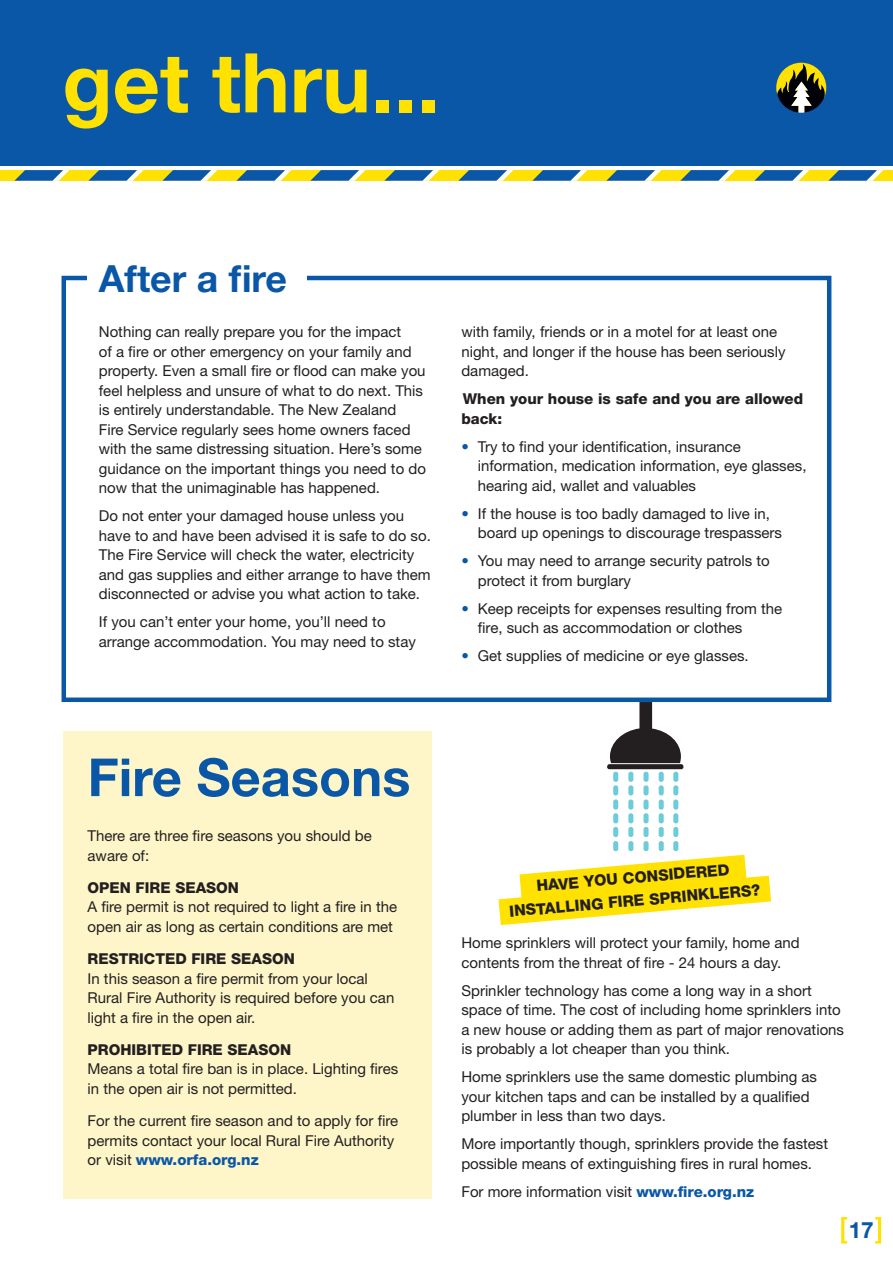
<style>
.page{position:relative;width:893px;height:1263px;background:#fff}
.page>*{position:absolute;margin:0;border:0;box-sizing:border-box;transform-origin:0 0}
.t1{font:700 82.5px "Helvetica Neue LT Std";color:#ffe201}
.t2{font:700 52.5px "Helvetica Neue LT Std";color:#0a57a7}
.t3{font:700 37.5px "Helvetica Neue LT Std";color:#0a57a7}
.t4{font:700 22.5px "Helvetica Neue LT Std";color:#0a57a7}
.Body_Copy{font:800 15.6px "Helvetica Neue LT Std";color:#231f20}
.t5{font:15px/19.5px "Helvetica Neue LT Std";color:#231f20}
.t6{font:800 15px/19.5px "Helvetica Neue LT Std";color:#231f20}
.s1{color:#0a57a7}
.s2{font-weight:800}
.s3{font-weight:800;color:#0a57a7}
</style>
<div class="page">
<div style="left:0;top:170px;width:893px;height:11px;background:#ffe201"></div>
<svg style="left:14px;top:170px;width:55px;height:11px"></svg>
<svg style="left:88px;top:170px;width:55px;height:11px"></svg>
<svg style="left:162px;top:170px;width:55px;height:11px"></svg>
<svg style="left:236px;top:170px;width:55px;height:11px"></svg>
<svg style="left:310px;top:170px;width:574px;height:11px"></svg>
<div style="left:0;top:0;width:893px;height:166px;background:#0a57a7"></div>
<div style="left:64px;top:731px;width:368px;height:468px;background:#fef6c9"></div>
<div style="left:62px;top:276px;width:769px;height:426px;border:4px solid #0a57a7"></div>
<div style="left:87px;top:255px;width:219px;height:48px;background:#fff"></div>
<svg style="left:841px;top:1217px;width:6px;height:26px"></svg>
<svg style="left:875px;top:1217px;width:6px;height:26px"></svg>
<svg style="left:610px;top:702px;width:71px;height:61px"></svg>
<div style="left:607px;top:764px;width:76px;height:5px;background:#231f20;border-radius:2px"></div>
<div style="left:613px;top:772px;width:5px;height:10px;background:#6cccdc;border-radius:2px"></div>
<div style="left:613px;top:813px;width:5px;height:10px;background:#6cccdc;border-radius:2px"></div>
<div style="left:613px;top:785px;width:5px;height:10px;background:#6cccdc;border-radius:2px"></div>
<div style="left:613px;top:827px;width:5px;height:10px;background:#6cccdc;border-radius:2px"></div>
<div style="left:613px;top:799px;width:5px;height:11px;background:#6cccdc;border-radius:2px"></div>
<div style="left:613px;top:841px;width:5px;height:10px;background:#6cccdc;border-radius:2px"></div>
<div style="left:628px;top:772px;width:5px;height:10px;background:#6cccdc;border-radius:2px"></div>
<div style="left:628px;top:813px;width:5px;height:10px;background:#6cccdc;border-radius:2px"></div>
<div style="left:628px;top:785px;width:5px;height:10px;background:#6cccdc;border-radius:2px"></div>
<div style="left:628px;top:827px;width:5px;height:10px;background:#6cccdc;border-radius:2px"></div>
<div style="left:628px;top:799px;width:5px;height:11px;background:#6cccdc;border-radius:2px"></div>
<div style="left:628px;top:841px;width:5px;height:10px;background:#6cccdc;border-radius:2px"></div>
<div style="left:643px;top:772px;width:6px;height:10px;background:#6cccdc;border-radius:2px"></div>
<div style="left:643px;top:813px;width:6px;height:10px;background:#6cccdc;border-radius:2px"></div>
<div style="left:643px;top:785px;width:6px;height:10px;background:#6cccdc;border-radius:2px"></div>
<div style="left:643px;top:827px;width:6px;height:10px;background:#6cccdc;border-radius:2px"></div>
<div style="left:643px;top:799px;width:6px;height:11px;background:#6cccdc;border-radius:2px"></div>
<div style="left:643px;top:841px;width:6px;height:10px;background:#6cccdc;border-radius:2px"></div>
<div style="left:659px;top:772px;width:5px;height:10px;background:#6cccdc;border-radius:2px"></div>
<div style="left:659px;top:813px;width:5px;height:10px;background:#6cccdc;border-radius:2px"></div>
<div style="left:659px;top:785px;width:5px;height:10px;background:#6cccdc;border-radius:2px"></div>
<div style="left:659px;top:827px;width:5px;height:10px;background:#6cccdc;border-radius:2px"></div>
<div style="left:659px;top:799px;width:5px;height:11px;background:#6cccdc;border-radius:2px"></div>
<div style="left:659px;top:841px;width:5px;height:10px;background:#6cccdc;border-radius:2px"></div>
<div style="left:673px;top:772px;width:5px;height:10px;background:#6cccdc;border-radius:2px"></div>
<div style="left:673px;top:813px;width:5px;height:10px;background:#6cccdc;border-radius:2px"></div>
<div style="left:673px;top:785px;width:5px;height:10px;background:#6cccdc;border-radius:2px"></div>
<div style="left:673px;top:827px;width:5px;height:10px;background:#6cccdc;border-radius:2px"></div>
<div style="left:673px;top:799px;width:5px;height:11px;background:#6cccdc;border-radius:2px"></div>
<div style="left:673px;top:841px;width:5px;height:10px;background:#6cccdc;border-radius:2px"></div>
<svg style="left:498px;top:855px;width:273px;height:70px"></svg>
<svg style="left:778px;top:64px;width:47px;height:47px"></svg>
<div style="left:774px;top:60px;width:55px;height:55px;border:3px solid #0a57a7;border-radius:50%"></div>
<p class="t1" style="left:62px;top:32px;width:379px">get thru...</p>
<p class="t3" style="left:99px;top:256px;width:190px">After a fire</p>
<p class="t5" style="left:99px;top:322px;width:329px">Nothing can really prepare you for the impact<br>of a fire or other emergency on your family and property. Even a small fire or flood can make you feel helpless and unsure of what to do next. This is entirely understandable. The New Zealand<br>Fire Service regularly sees home owners faced with the same distressing situation. Here’s some guidance on the important things you need to do now that the unimaginable has happened.</p>
<p class="t5" style="left:99px;top:506px;width:334px">Do not enter your damaged house unless you have to and have been advised it is safe to do so.<br>The Fire Service will check the water, electricity and gas supplies and either arrange to have them disconnected or advise you what action to take.</p>
<p class="t5" style="left:99px;top:612px;width:319px">If you can’t enter your home, you’ll need to arrange accommodation. You may need to stay</p>
<p class="t5" style="left:461px;top:322px;width:326px">with family, friends or in a motel for at least one night, and longer if the house has been seriously damaged.</p>
<p class="t6" style="left:461px;top:389px;width:343px">When your house is safe and you are allowed back:</p>
<p class="t5" style="left:478px;top:436px;width:330px;text-indent:-16px"><span class="s1">•</span> Try to find your identification, insurance information, medication information, eye glasses, hearing aid, wallet and valuables</p>
<p class="t5" style="left:478px;top:503px;width:306px;text-indent:-16px"><span class="s1">•</span> If the house is too badly damaged to live in, board up openings to discourage trespassers</p>
<p class="t5" style="left:478px;top:551px;width:294px;text-indent:-16px"><span class="s1">•</span> You may need to arrange security patrols to protect it from burglary</p>
<p class="t5" style="left:478px;top:598px;width:306px;text-indent:-16px"><span class="s1">•</span> Keep receipts for expenses resulting from the fire, such as accommodation or clothes</p>
<p class="t5" style="left:461px;top:646px;width:289px"><span class="s1">•</span> Get supplies of medicine or eye glasses.</p>
<p class="t2" style="left:88px;top:745px;width:324px">Fire Seasons</p>
<p class="t5" style="left:88px;top:826px;width:286px">There are three fire seasons you should be aware of:</p>
<p class="t5" style="left:88px;top:877px;width:311px"><span class="s2">OPEN FIRE SEASON<br></span>A fire permit is not required to light a fire in the open air as long as certain conditions are met</p>
<p class="t5" style="left:88px;top:949px;width:308px"><span class="s2">RESTRICTED FIRE SEASON<br></span>In this season a fire permit from your local Rural Fire Authority is required before you can light a fire in the open air.</p>
<p class="t5" style="left:88px;top:1039px;width:312px"><span class="s2">PROHIBITED FIRE SEASON<br></span>Means a total fire ban is in place. Lighting fires in the open air is not permitted.</p>
<p class="t5" style="left:88px;top:1111px;width:312px">For the current fire season and to apply for fire permits contact your local Rural Fire Authority or visit <span class="s3">www.orfa.org.nz</span></p>
<p class="Body_Copy" style="left:536px;top:877px;width:195px;rotate:-5deg">HAVE YOU CONSIDERED</p>
<p class="Body_Copy" style="left:509px;top:902px;width:253px;rotate:-5deg">INSTALLING FIRE SPRINKLERS?</p>
<p class="t5" style="left:461px;top:933px;width:340px">Home sprinklers will protect your family, home and contents from the threat of fire - 24 hours a day.</p>
<p class="t5" style="left:461px;top:980px;width:384px">Sprinkler technology has come a long way in a short space of time. The cost of including home sprinklers into a new house or adding them as part of major renovations is probably a lot cheaper than you think.</p>
<p class="t5" style="left:461px;top:1067px;width:357px">Home sprinklers use the same domestic plumbing as your kitchen taps and can be installed by a qualified plumber in less than two days.</p>
<p class="t5" style="left:461px;top:1134px;width:368px">More importantly though, sprinklers provide the fastest possible means of extinguishing fires in rural homes.</p>
<p class="t5" style="left:461px;top:1181px;width:294px">For more information visit <span class="s3">www.fire.org.nz</span></p>
<h3 class="t4" style="left:849px;top:1216px;width:27px">17</h3>
</div>
